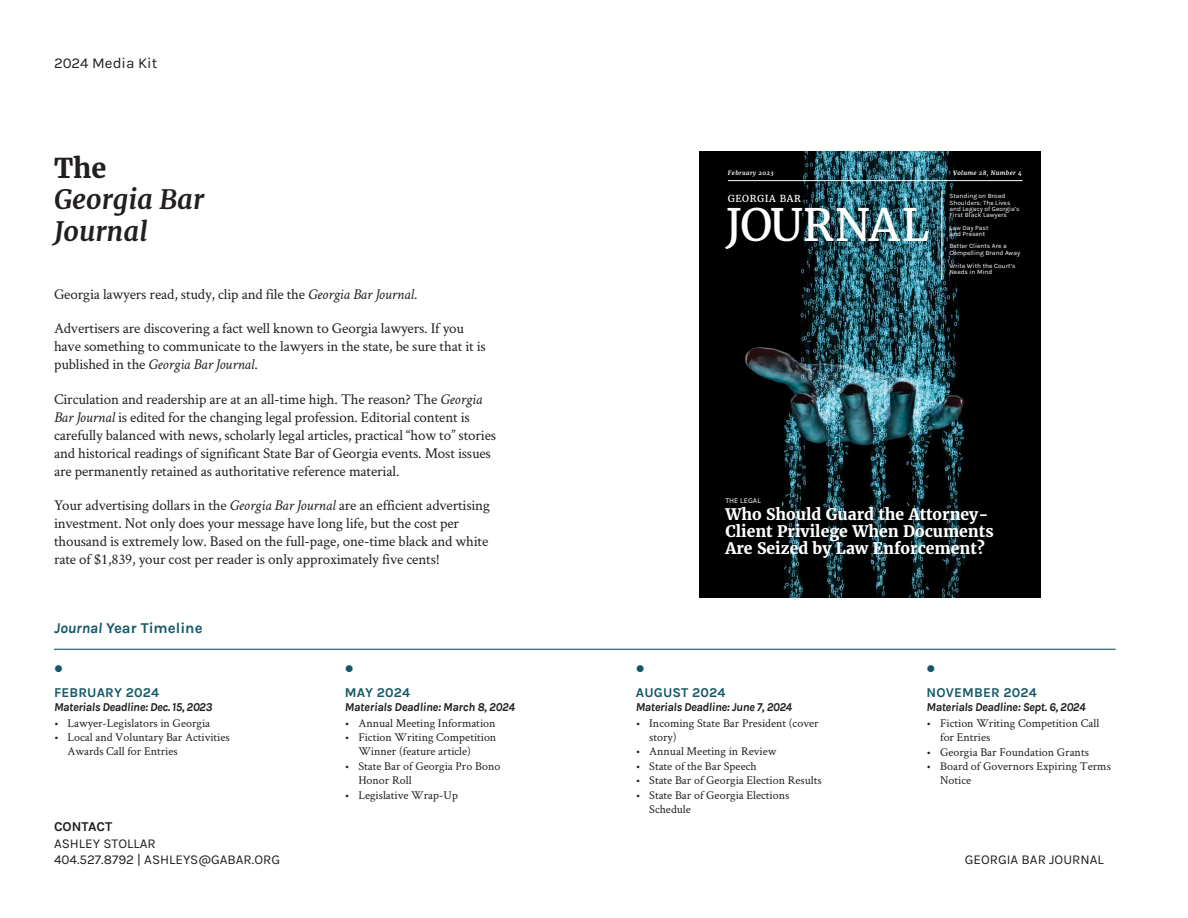
<style>
.page{position:relative;width:1188px;height:918px;background:#fff}
.page>*{position:absolute;margin:0;border:0;box-sizing:border-box;transform-origin:0 0}
.t1{font:44.1px "Merriweather";letter-spacing:-.01em;color:#fff}
.t2{font:italic 700 27px/31.5px "Merriweather";color:#231f20}
.t3{font:700 27px "Merriweather";color:#231f20}
.t4{font:700 15.75px/17.1px "Merriweather";color:#fff}
.t5{font:15px/18px "Crimson Text";letter-spacing:-.01em;color:#231f20}
.t6{font:700 15px "Karla";color:#145868}
.t7{font:15px "Karla";color:#231f20}
.t8{font:13.5px/16.5px "Karla";color:#231f20}
.Bullet_Copy{font:700 13.5px "Karla";letter-spacing:.01em;color:#145868}
.t9{font:700 13.5px "Karla";color:#231f20}
.t10{font:12px/14.4px "Crimson Text";color:#231f20}
.Bullet_Copy-2{font:italic 700 12px "Karla";letter-spacing:-.03em;color:#231f20}
.Bullet_Copy-3{font:12px "Wingdings";color:#145868}
.t11{font:9.6px "Merriweather";letter-spacing:.06em;color:#fff}
.t12{font:7.65px "Karla";color:#fff}
.t13{font:6.6px/6.3px "Karla";color:#fff}
.t14{font:italic 700 6px "Merriweather";letter-spacing:.06em;color:#fff}
.s1{font-style:italic}
</style>
<div class="page">
<hr style="left:54px;top:649px;width:1062px;height:1px;background:#145868">
<img style="left:699px;top:151px;width:341px;height:446px">
<hr style="left:728px;top:180px;width:295px;height:1px;background:#fff">
<hr style="left:942px;top:192px;width:1px;height:88px;background:#fff">
<p class="t7" style="left:54px;top:55px;width:105px">2024 Media Kit</p>
<p class="t3" style="left:54px;top:150px;width:54px">The</p>
<p class="t2" style="left:54px;top:183px;width:152px">Georgia Bar<br>Journal</p>
<p class="t5" style="left:54px;top:285px;width:364px">Georgia lawyers read, study, clip and file the <span class="s1">Georgia Bar Journal.</span></p>
<p class="t5" style="left:54px;top:319px;width:433px">Advertisers are discovering a fact well known to Georgia lawyers. If you have something to communicate to the lawyers in the state, be sure that it is published in the <span class="s1">Georgia Bar Journal</span>.</p>
<p class="t5" style="left:54px;top:390px;width:444px">Circulation and readership are at an all-time high. The reason? The <span class="s1">Georgia Bar Journal</span> is edited for the changing legal profession. Editorial content is carefully balanced with news, scholarly legal articles, practical “how to” stories and historical readings of significant State Bar of Georgia events. Most issues are permanently retained as authoritative reference material.</p>
<p class="t5" style="left:54px;top:496px;width:438px">Your advertising dollars in the <span class="s1">Georgia Bar Journal</span> are an efficient advertising investment. Not only does your message have long life, but the cost per thousand is extremely low. Based on the full-page, one-time black and white rate of $1,839, your cost per reader is only approximately five cents!</p>
<p class="t6" style="left:54px;top:619px;width:150px"><span class="s1">Journal</span> Year Timeline</p>
<p class="Bullet_Copy-3" style="left:54px;top:662px;width:10px">●</p>
<p class="Bullet_Copy" style="left:54px;top:684px;width:107px">FEBRUARY 2024</p>
<p class="Bullet_Copy-2" style="left:54px;top:700px;width:160px">Materials Deadline: Dec. 15, 2023</p>
<p class="t10" style="left:54px;top:715px;width:158px">• Lawyer-Legislators in Georgia</p>
<p class="t10" style="left:68px;top:730px;width:164px;text-indent:-14px">• Local and Voluntary Bar Activities<br>Awards Call for Entries</p>
<p class="t9" style="left:54px;top:819px;width:60px">CONTACT</p>
<p class="t8" style="left:54px;top:835px;width:228px">ASHLEY STOLLAR<br>404.527.8792 | ASHLEYS@GABAR.ORG</p>
<p class="Bullet_Copy-3" style="left:345px;top:662px;width:10px">●</p>
<p class="Bullet_Copy" style="left:345px;top:684px;width:67px">MAY 2024</p>
<p class="Bullet_Copy-2" style="left:345px;top:700px;width:172px">Materials Deadline: March 8, 2024</p>
<p class="t10" style="left:345px;top:715px;width:152px">• Annual Meeting Information</p>
<p class="t10" style="left:358px;top:730px;width:139px;text-indent:-14px">• Fiction Writing Competition<br>Winner (feature article)</p>
<p class="t10" style="left:358px;top:758px;width:143px;text-indent:-14px">• State Bar of Georgia Pro Bono<br>Honor Roll</p>
<p class="t10" style="left:345px;top:787px;width:115px">• Legislative Wrap-Up</p>
<p class="t14" style="left:728px;top:169px;width:47px">February 2023</p>
<p class="t14" style="left:953px;top:169px;width:70px">Volume 28, Number 4</p>
<p class="t13" style="left:949px;top:193px;width:72px">Standing on Broad<br>Shoulders: The Lives and Legacy of Georgia’s<br>First Black Lawyers</p>
<p class="t13" style="left:949px;top:224px;width:41px">Law Day Past and Present</p>
<p class="t13" style="left:949px;top:243px;width:72px">Better Clients Are a<br>Compelling Brand Away</p>
<p class="t13" style="left:949px;top:262px;width:68px;line-height:6.9px">Write With the Court’s<br>Needs in Mind</p>
<p class="t11" style="left:728px;top:192px;width:74px">GEORGIA BAR</p>
<p class="t1" style="left:725px;top:195px;width:206px">JOURNAL</p>
<p class="t12" style="left:725px;top:496px;width:37px">THE LEGAL</p>
<p class="t4" style="left:725px;top:506px;width:270px">Who Should Guard the Attorney-<br>Client Privilege When Documents<br>Are Seized by Law Enforcement?</p>
<p class="Bullet_Copy-3" style="left:636px;top:662px;width:10px">●</p>
<p class="Bullet_Copy" style="left:636px;top:684px;width:91px">AUGUST 2024</p>
<p class="Bullet_Copy-2" style="left:636px;top:700px;width:158px">Materials Deadline: June 7, 2024</p>
<p class="t10" style="left:649px;top:715px;width:171px;text-indent:-14px">• Incoming State Bar President (cover story)</p>
<p class="t10" style="left:636px;top:744px;width:142px">• Annual Meeting in Review</p>
<p class="t10" style="left:636px;top:758px;width:122px">• State of the Bar Speech</p>
<p class="t10" style="left:636px;top:773px;width:187px">• State Bar of Georgia Election Results</p>
<p class="t10" style="left:649px;top:787px;width:142px;text-indent:-14px">• State Bar of Georgia Elections<br>Schedule</p>
<p class="Bullet_Copy-3" style="left:927px;top:662px;width:10px">●</p>
<p class="Bullet_Copy" style="left:927px;top:684px;width:112px">NOVEMBER 2024</p>
<p class="Bullet_Copy-2" style="left:927px;top:700px;width:160px">Materials Deadline: Sept. 6, 2024</p>
<p class="t10" style="left:940px;top:715px;width:161px;text-indent:-14px">• Fiction Writing Competition Call for Entries</p>
<p class="t10" style="left:927px;top:744px;width:164px">• Georgia Bar Foundation Grants</p>
<p class="t10" style="left:940px;top:758px;width:172px;text-indent:-14px">• Board of Governors Expiring Terms<br>Notice</p>
<p class="t8" style="left:965px;top:851px;width:141px">GEORGIA BAR JOURNAL</p>
</div>
